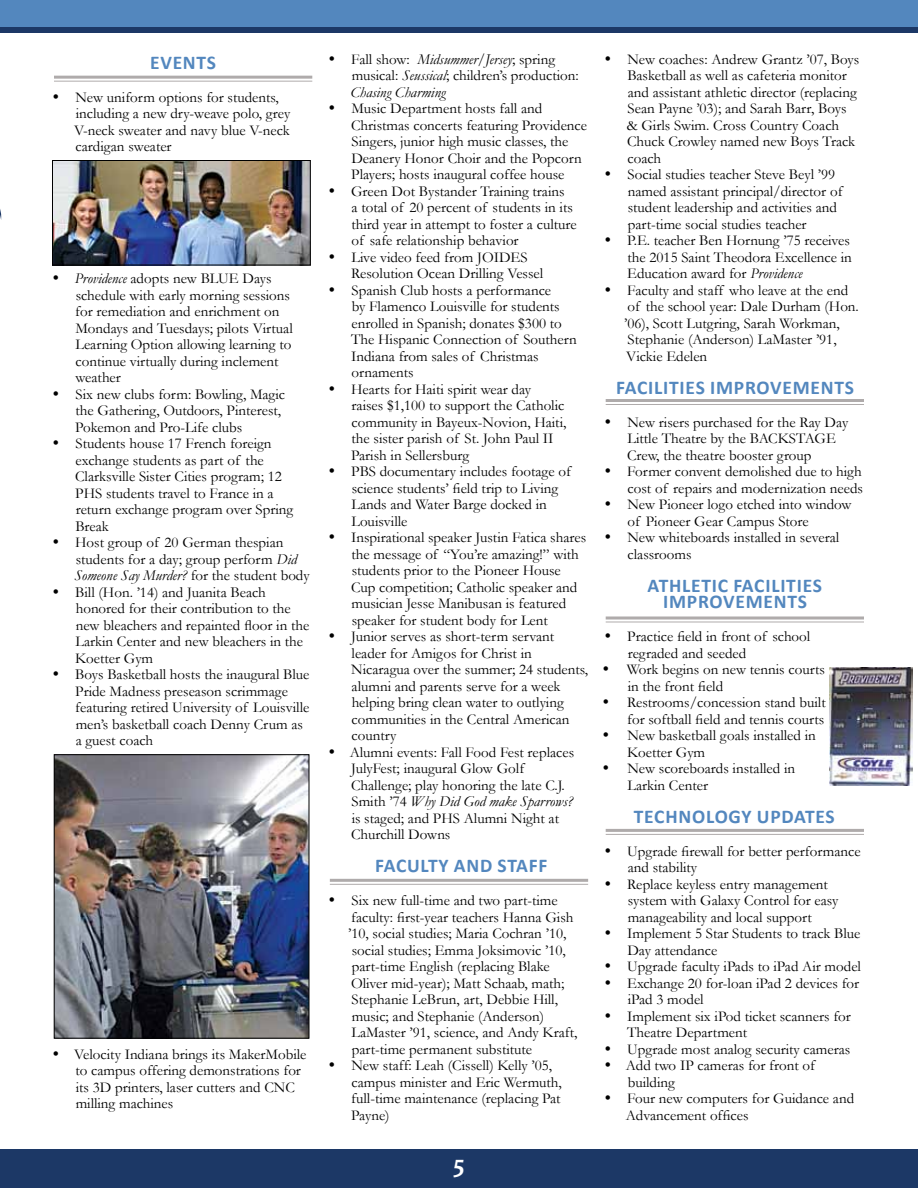
<style>
.page{position:relative;width:918px;height:1188px;background:#fff}
.page>*{position:absolute;margin:0;border:0;box-sizing:border-box;transform-origin:0 0}
.t1{font:italic 700 25.5px "Candara";color:#fff}
.t2{font:700 19.5px/16.5px "Calibri";letter-spacing:.04em;color:#5387be}
.t3{font:15px/16.5px "Garamond";color:#000}
.s1{font-style:italic}
</style>
<div class="page">
<div style="left:0;top:1149px;width:918px;height:39px;background:#1c3866"></div>
<div style="left:0;top:0;width:918px;height:33px;background:#1c3866"></div>
<img style="left:56px;top:756px;width:251px;height:280px">
<div style="left:54px;top:754px;width:255px;height:284px;border:1px solid #000"></div>
<img style="left:54px;top:162px;width:254px;height:101px">
<div style="left:52px;top:160px;width:258px;height:105px;border:1px solid #000"></div>
<div style="left:0;top:0;width:918px;height:27px;background:#5387be"></div>
<hr style="left:54px;top:76px;width:258px;height:3px;background:#afabab">
<hr style="left:54px;top:81px;width:258px;height:1px;background:#afabab">
<hr style="left:330px;top:879px;width:258px;height:3px;background:#afabab">
<hr style="left:330px;top:884px;width:258px;height:1px;background:#afabab">
<hr style="left:606px;top:399px;width:258px;height:3px;background:#afabab">
<hr style="left:606px;top:404px;width:258px;height:1px;background:#afabab">
<svg style="left:606px;top:616px;width:258px;height:4px"></svg>
<hr style="left:606px;top:621px;width:258px;height:1px;background:#afabab">
<hr style="left:606px;top:829px;width:258px;height:3px;background:#afabab">
<hr style="left:606px;top:834px;width:258px;height:1px;background:#afabab">
<img style="left:830px;top:668px;width:83px;height:117px">
<h2 class="t2" style="left:150px;top:54px;width:34px">EVENTS</h2>
<p class="t3" style="left:74px;top:88px;width:218px">New uniform options for students, including a new dry-weave polo, grey<br>V-neck sweater and navy blue V-neck cardigan sweater</p>
<p class="t3" style="left:74px;top:270px;width:237px"><span class="s1">Providence</span> adopts new BLUE Days schedule with early morning sessions for remediation and enrichment on<br>Mondays and Tuesdays; pilots Virtual<br>Learning Option allowing learning to continue virtually during inclement weather<br>Six new clubs form: Bowling, Magic<br>the Gathering, Outdoors, Pinterest,<br>Pokemon and Pro-Life clubs<br>Students house 17 French foreign exchange students as part of the<br>Clarksville Sister Cities program; 12<br>PHS students travel to France in a return exchange program over Spring<br>Break<br>Host group of 20 German thespian students for a day; group perform <span class="s1">Did<br>Someone Say Murder?</span> for the student body<br>Bill (Hon. ’14) and Juanita Beach honored for their contribution to the new bleachers and repainted floor in the<br>Larkin Center and new bleachers in the<br>Koetter Gym<br>Boys Basketball hosts the inaugural Blue<br>Pride Madness preseason scrimmage featuring retired University of Louisville men’s basketball coach Denny Crum as a guest coach</p>
<p class="t3" style="left:74px;top:1045px;width:234px">Velocity Indiana brings its MakerMobile to campus offering demonstrations for its 3D printers, laser cutters and CNC milling machines</p>
<p class="t3" style="left:350px;top:50px;width:230px">Fall show: <span class="s1">Midsummer/Jersey</span>; spring musical: <span class="s1">Seussical</span>; children’s production:<br><span class="s1">Chasing Charming</span></p>
<p class="t3" style="left:350px;top:100px;width:240px">Music Department hosts fall and Christmas concerts featuring Providence Singers, junior high music classes, the Deanery Honor Choir and the Popcorn Players; hosts inaugural coffee house Green Dot Bystander Training trains<br>a total of 20 percent of students in its third year in attempt to foster a culture of safe relationship behavior<br>Live video feed from JOIDES Resolution Ocean Drilling Vessel Spanish Club hosts a performance<br>by Flamenco Louisville for students enrolled in Spanish; donates $300 to<br>The Hispanic Connection of Southern Indiana from sales of Christmas ornaments<br>Hearts for Haiti spirit wear day<br>raises $1,100 to support the Catholic community in Bayeux-Novion, Haiti,<br>the sister parish of St. John Paul II Parish in Sellersburg<br>PBS documentary includes footage of science students’ field trip to Living Lands and Water Barge docked in Louisville<br>Inspirational speaker Justin Fatica shares the message of “You’re amazing!” with students prior to the Pioneer House<br>Cup competition; Catholic speaker and musician Jesse Manibusan is featured speaker for student body for Lent<br>Junior serves as short-term servant leader for Amigos for Christ in Nicaragua over the summer; 24 students, alumni and parents serve for a week helping bring clean water to outlying communities in the Central American country<br>Alumni events: Fall Food Fest replaces JulyFest; inaugural Glow Golf<br>Challenge; play honoring the late C.J.<br>Smith ’74 <span class="s1">Why Did God make Sparrows?<br></span>is staged; and PHS Alumni Night at Churchill Downs</p>
<h2 class="t2" style="left:375px;top:858px;width:93px">FAC ULTY AND</h2>
<h2 class="t2" style="left:498px;top:858px;width:21px">STAFF</h2>
<p class="t3" style="left:348px;top:892px;width:231px">Six new full-time and two part-time faculty: first-year teachers Hanna Gish ’10, social studies; Maria Cochran ’10, social studies; Emma Joksimovic ’10, part-time English (replacing Blake Oliver mid-year); Matt Schaab, math; Stephanie LeBrun, art, Debbie Hill, music; and Stephanie (Anderson)<br>LaMaster ’91, science, and Andy Kraft, part-time permanent substitute<br>New staff: Leah (Cissell) Kelly ’05, campus minister and Eric Wermuth, full-time maintenance (replacing Pat Payne)</p>
<h1 class="t1" style="left:453px;top:1149px;width:13px">5</h1>
<p class="t3" style="left:624px;top:50px;width:237px">New coaches: Andrew Grantz ’07, Boys Basketball as well as cafeteria monitor and assistant athletic director (replacing Sean Payne ’03); and Sarah Barr, Boys<br>&amp; Girls Swim. Cross Country Coach Chuck Crowley named new Boys Track coach<br>Social studies teacher Steve Beyl ’99 named assistant principal/director of student leadership and activities and part-time social studies teacher<br>P.E. teacher Ben Hornung ’75 receives the 2015 Saint Theodora Excellence in Education award for <span class="s1">Providence<br></span>Faculty and staff who leave at the end of the school year: Dale Durham (Hon. ’06), Scott Lutgring, Sarah Workman, Stephanie (Anderson) LaMaster ’91, Vickie Edelen</p>
<h2 class="t2" style="left:616px;top:379px;width:179px">FACILITIES IMPROVEMENTS</h2>
<p class="t3" style="left:627px;top:413px;width:237px">New risers purchased for the Ray Day<br>Little Theatre by the BACKSTAGE<br>Crew, the theatre booster group<br>Former convent demolished due to high cost of repairs and modernization needs<br>New Pioneer logo etched into window of Pioneer Gear Campus Store<br>New whiteboards installed in several classrooms</p>
<h2 class="t2" style="left:663px;top:577px;width:150px;text-indent:-16px">ATH LETIC FACILITIES<br>IMP ROVEMENTS</h2>
<p class="t3" style="left:627px;top:628px;width:200px">Practice field in front of school regraded and seeded<br>Work begins on new tennis courts in the front field<br>Restrooms/concession stand built for softball field and tennis courts<br>New basketball goals installed in<br>Koetter Gym<br>New scoreboards installed in<br>Larkin Center</p>
<h2 class="t2" style="left:634px;top:808px;width:23px">TECHN</h2>
<h2 class="t2" style="left:692px;top:808px;width:77px">OLOGY UPDATES</h2>
<p class="t3" style="left:626px;top:842px;width:237px">Upgrade firewall for better performance and stability<br>Replace keyless entry management system with Galaxy Control for easy manageability and local support<br>Implement 5 Star Students to track Blue<br>Day attendance<br>Upgrade faculty iPads to iPad Air model<br>Exchange 20 for-loan iPad 2 devices for iPad 3 model<br>Implement six iPod ticket scanners for<br>Theatre Department<br>Upgrade most analog security cameras<br>Add two IP cameras for front of building<br>Four new computers for Guidance and<br>Advancement offices</p>
</div>
